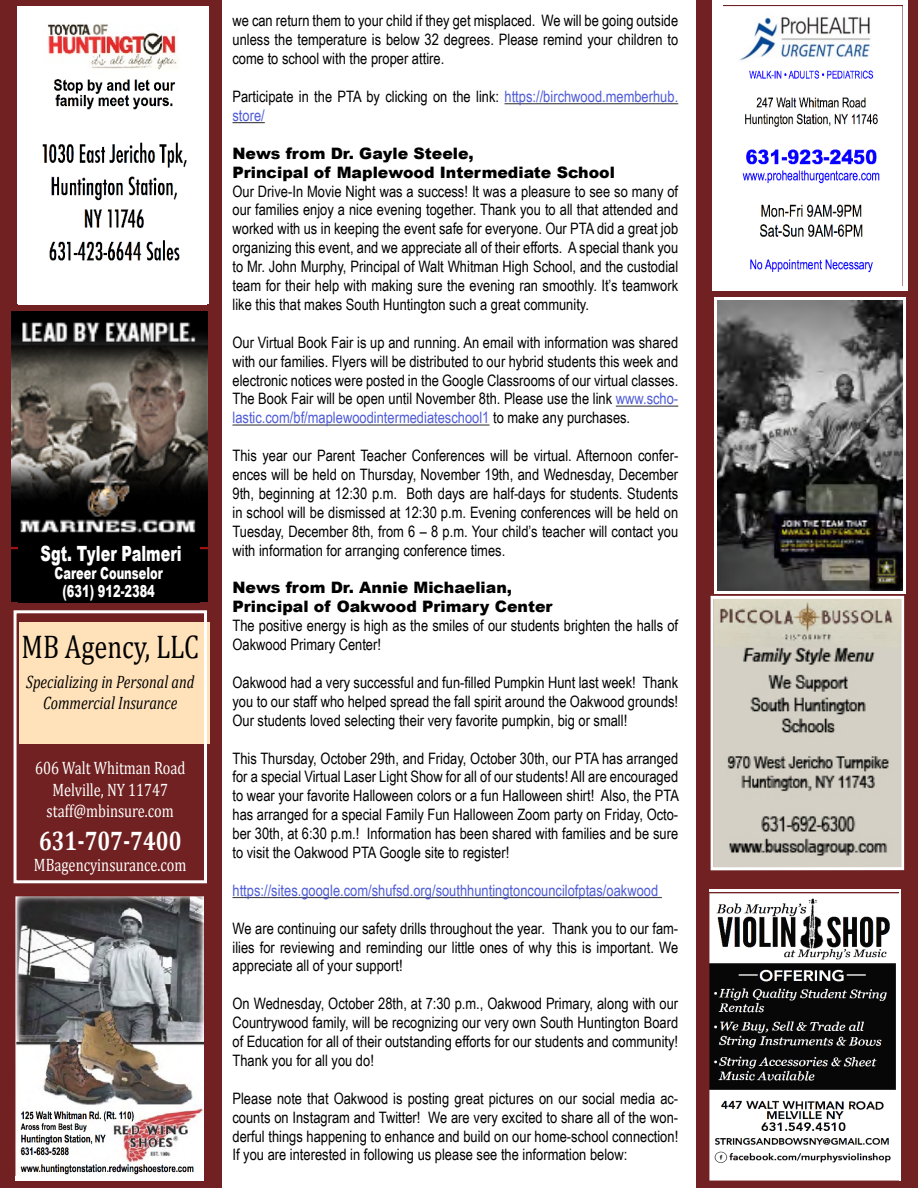
<style>
.page{position:relative;width:918px;height:1188px;background:#712121}
.page>*{position:absolute;margin:0;border:0;box-sizing:border-box;transform-origin:0 0}
.t1{font:33px "Cambria";color:#000;scale:.8 1}
.t2{font:700 27px "Cambria";color:#fff;scale:.8 1}
.t3{font:900 21px "Arial";color:#fff;scale:.69 1}
.t4{font:18px/21.6px "Cambria";color:#fff;text-align:center;scale:.8 1}
.t5{font:italic 18px/21.6px "Cambria";color:#000;text-align:center;scale:.8 1}
.t6{font:900 16.5px/18px "Arial";color:#fff;text-align:center;scale:.69 1}
.t7{font:15.75px/18.9px "Arial Narrow";color:#000;text-align:justify}
.t8{font:900 15.75px/18.9px "Arial";color:#000}
.t9{font:15.75px "Arial Narrow";color:#4f5cd6}
.s1{color:#4f5cd6}
</style>
<div class="page">
<div style="left:222px;top:0;width:474px;height:1188px;background:#fff"></div>
<hr style="left:505px;top:103px;width:173px;height:1px;background:#444">
<hr style="left:232px;top:122px;width:33px;height:1px;background:#444">
<hr style="left:616px;top:406px;width:62px;height:1px;background:#444">
<hr style="left:232px;top:424px;width:258px;height:2px;background:#444">
<hr style="left:232px;top:897px;width:430px;height:1px;background:#444">
<img style="left:715px;top:600px;width:185px;height:266px">
<div style="left:711px;top:596px;width:193px;height:274px;border:3px solid #fff"></div>
<div style="left:710px;top:889px;width:192px;height:292px;background:#fff"></div>
<img style="left:710px;top:893px;width:188px;height:288px">
<div style="left:20px;top:622px;width:190px;height:122px;background:#ffe2ba"></div>
<div style="left:14px;top:610px;width:193px;height:273px;border:3px solid #fff"></div>
<div style="left:15px;top:896px;width:189px;height:285px;background:#fff"></div>
<img style="left:16px;top:896px;width:187px;height:280px">
<div style="left:17px;top:6px;width:192px;height:298px;background:#fff"></div>
<img style="left:42px;top:24px;width:145px;height:237px">
<img style="left:718px;top:300px;width:184px;height:290px">
<div style="left:714px;top:296px;width:192px;height:298px;border:3px solid #fff"></div>
<div style="left:712px;top:0;width:196px;height:291px;background:#fff"></div>
<img style="left:723px;top:6px;width:179px;height:267px">
<img style="left:12px;top:312px;width:195px;height:289px">
<div style="left:18px;top:543px;width:181px;height:60px;background:#000"></div>
<h3 class="t3" style="left:41px;top:538px;width:206px">Sgt. Tyler Palmeri</h3>
<p class="t6" style="left:55px;top:564px;width:159px">Career Counselor (631) 912-2384</p>
<h1 class="t1" style="left:22px;top:628px;width:223px">MB Agency, LLC</h1>
<p class="t5" style="left:26px;top:670px;width:212px">Specializing in Personal and<br>Commercial Insurance</p>
<p class="t4" style="left:35px;top:757px;width:189px">606 Walt Whitman Road<br>Melville, NY 11747 staff@mbinsure.com</p>
<h2 class="t2" style="left:39px;top:821px;width:180px">631-707-7400</h2>
<p class="t4" style="left:34px;top:854px;width:192px">MBagencyinsurance.com</p>
<p class="t7" style="left:232px;top:11px;width:447px">we can return them to your child if they get misplaced. We will be going outside unless the temperature is below 32 degrees. Please remind your children to come to school with the proper attire.</p>
<p class="t7" style="left:232px;top:86px;width:447px">Participate in the PTA by clicking on the link: <span class="s1">https://birchwood.memberhub. store/</span></p>
<p class="t8" style="left:232px;top:143px;width:384px">News from Dr. Gayle Steele,<br>Principal of Maplewood Intermediate School</p>
<p class="t7" style="left:232px;top:181px;width:447px">Our Drive-In Movie Night was a success! It was a pleasure to see so many of our families enjoy a nice evening together. Thank you to all that attended and worked with us in keeping the event safe for everyone. Our PTA did a great job organizing this event, and we appreciate all of their efforts. A special thank you to Mr. John Murphy, Principal of Walt Whitman High School, and the custodial team for their help with making sure the evening ran smoothly. It’s teamwork like this that makes South Huntington such a great community.</p>
<p class="t7" style="left:232px;top:332px;width:447px">Our Virtual Book Fair is up and running. An email with information was shared with our families. Flyers will be distributed to our hybrid students this week and electronic notices were posted in the Google Classrooms of our virtual classes.<br>The Book Fair will be open until November 8th. Please use the link <span class="s1">www.scho&shy;lastic.com/bf/maplewoodintermediateschool1</span> to make any purchases.</p>
<p class="t7" style="left:232px;top:446px;width:447px">This year our Parent Teacher Conferences will be virtual. Afternoon confer&shy;ences will be held on Thursday, November 19th, and Wednesday, December 9th, beginning at 12:30 p.m. Both days are half-days for students. Students in school will be dismissed at 12:30 p.m. Evening conferences will be held on Tuesday, December 8th, from 6 – 8 p.m. Your child’s teacher will contact you with information for arranging conference times.</p>
<p class="t8" style="left:232px;top:578px;width:322px">News from Dr. Annie Michaelian,<br>Principal of Oakwood Primary Center</p>
<p class="t7" style="left:232px;top:616px;width:447px">The positive energy is high as the smiles of our students brighten the halls of<br>Oakwood Primary Center!</p>
<p class="t7" style="left:232px;top:672px;width:447px">Oakwood had a very successful and fun-filled Pumpkin Hunt last week! Thank you to our staff who helped spread the fall spirit around the Oakwood grounds!<br>Our students loved selecting their very favorite pumpkin, big or small!</p>
<p class="t7" style="left:232px;top:748px;width:448px">This Thursday, October 29th, and Friday, October 30th, our PTA has arranged for a special Virtual Laser Light Show for all of our students! All are encouraged to wear your favorite Halloween colors or a fun Halloween shirt! Also, the PTA has arranged for a special Family Fun Halloween Zoom party on Friday, Octo&shy;ber 30th, at 6:30 p.m.! Information has been shared with families and be sure to visit the Oakwood PTA Google site to register!</p>
<p class="t9" style="left:232px;top:879px;width:427px">https://sites.google.com/shufsd.org/southhuntingtoncouncilofptas/oakwood</p>
<p class="t7" style="left:232px;top:918px;width:447px">We are continuing our safety drills throughout the year. Thank you to our fam&shy;ilies for reviewing and reminding our little ones of why this is important. We appreciate all of your support!</p>
<p class="t7" style="left:232px;top:994px;width:447px">On Wednesday, October 28th, at 7:30 p.m., Oakwood Primary, along with our Countrywood family, will be recognizing our very own South Huntington Board of Education for all of their outstanding efforts for our students and community!<br>Thank you for all you do!</p>
<p class="t7" style="left:232px;top:1088px;width:447px">Please note that Oakwood is posting great pictures on our social media ac&shy;counts on Instagram and Twitter! We are very excited to share all of the won&shy;derful things happening to enhance and build on our home-school connection!<br>If you are interested in following us please see the information below:</p>
</div>
